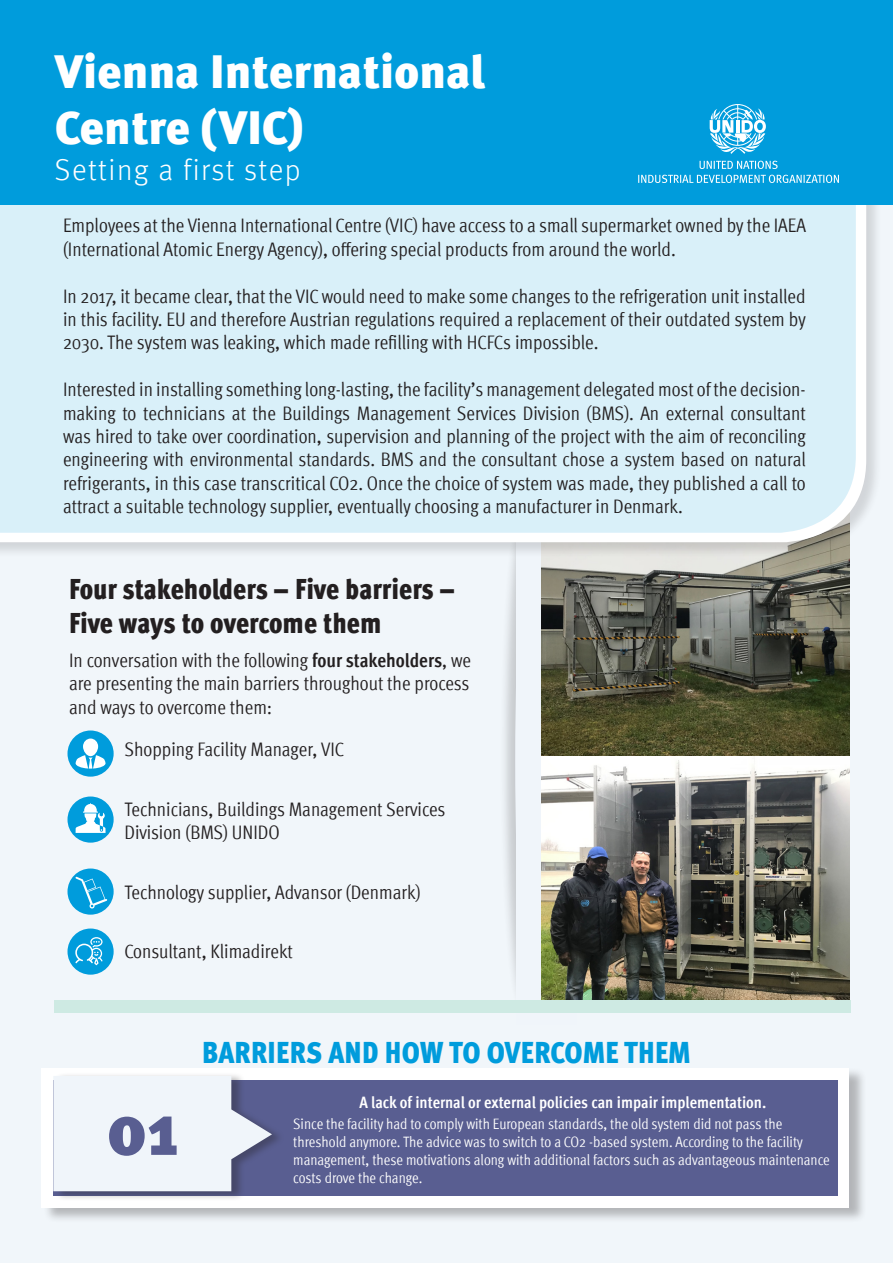
<style>
.page{position:relative;width:893px;height:1263px;background:#f0f5fa}
.page>*{position:absolute;margin:0;border:0;box-sizing:border-box;transform-origin:0 0}
.Body{font:900 72px "Meta Pro";color:#595e91}
.Body-2{font:900 46.5px/55.8px "Meta Pro";color:#fff}
.Body-3{font:900 condensed 30px "Meta Pro";letter-spacing:.005em;color:#009cdc}
.Body-4{font:300 30px "Meta Pro";letter-spacing:.05em;color:#fff}
.Body-5{font:900 condensed 28.5px/34.2px "Meta Pro";color:#231f20}
.Body-6{font:condensed 19.5px/23.4px "Meta Pro";color:#231f20;text-align:justify}
.Body-7{font:700 condensed 16.5px "Meta Pro";color:#fff}
.Body-8{font:condensed 15px/18px "Meta Pro";letter-spacing:-.005em;color:#fff}
.s1{font-weight:700}
</style>
<div class="page">
<div style="left:499px;top:509px;width:52px;height:503px;background:#231f20;opacity:.2"></div>
<div style="left:517px;top:501px;width:60px;height:523px;background:#f0f5fa"></div>
<img style="left:542px;top:558px;width:308px;height:442px">
<div style="left:44px;top:1067px;width:823px;height:156px;background:#231f20;opacity:.3"></div>
<div style="left:41px;top:1068px;width:807px;height:139px;background:#fff"></div>
<div style="left:0;top:52px;width:882px;height:506px;background:#231f20;opacity:.15"></div>
<svg style="left:0;top:204px;width:871px;height:343px"></svg>
<div style="left:0;top:204px;width:856px;height:329px;background:#d9f0f9"></div>
<div style="left:0;top:0;width:893px;height:204px;background:#009cdc"></div>
<svg style="left:638px;top:175px;width:201px;height:8px"></svg>
<svg style="left:700px;top:161px;width:78px;height:8px"></svg>
<svg style="left:710px;top:104px;width:56px;height:50px"></svg>
<div style="left:53px;top:1080px;width:785px;height:116px;background:#595e91"></div>
<div style="left:54px;top:1072px;width:231px;height:129px;background:#231f20;opacity:.35"></div>
<svg style="left:53px;top:1076px;width:219px;height:115px;background:#dadfea"></svg>
<div style="left:67px;top:730px;width:47px;height:47px;background:#009cdc;border-radius:50%"></div>
<svg style="left:76px;top:738px;width:30px;height:31px"></svg>
<div style="left:67px;top:796px;width:47px;height:47px;background:#009cdc;border-radius:50%"></div>
<svg style="left:76px;top:803px;width:30px;height:30px"></svg>
<svg style="left:67px;top:868px;width:47px;height:47px"></svg>
<svg style="left:75px;top:877px;width:32px;height:32px"></svg>
<div style="left:67px;top:928px;width:47px;height:47px;background:#009cdc;border-radius:50%"></div>
<svg style="left:75px;top:937px;width:28px;height:28px"></svg>
<div style="left:55px;top:1000px;width:796px;height:13px;background:#ceeae3"></div>
<p class="Body-2" style="left:55px;top:42px;width:431px">Vienna International<br>Centre (VIC)</p>
<p class="Body-4" style="left:55px;top:148px;width:247px">Setting a first step</p>
<p class="Body-6" style="left:63px;top:213px;width:744px">Employees at the Vienna International Centre (VIC) have access to a small supermarket owned by the IAEA (International Atomic Energy Agency), offering special products from around the world.</p>
<p class="Body-6" style="left:63px;top:283px;width:744px">In 2017, it became clear, that the VIC would need to make some changes to the refrigeration unit installed in this facility. EU and therefore Austrian regulations required a replacement of their outdated system by 2030. The system was leaking, which made refilling with HCFCs impossible.</p>
<p class="Body-6" style="left:63px;top:376px;width:744px">Interested in installing something long-lasting, the facility’s management delegated most of the decision&shy;making to technicians at the Buildings Management Services Division (BMS). An external consultant was hired to take over coordination, supervision and planning of the project with the aim of reconciling engineering with environmental standards. BMS and the consultant chose a system based on natural refrigerants, in this case transcritical CO2. Once the choice of system was made, they published a call to attract a suitable technology supplier, eventually choosing a manufacturer in Denmark.</p>
<p class="Body-5" style="left:69px;top:570px;width:388px">Four stakeholders – Five barriers –<br>Five ways to overcome them</p>
<p class="Body-6" style="left:69px;top:647px;width:403px">In conversation with the following <span class="s1">four stakeholders</span>, we are presenting the main barriers throughout the process and ways to overcome them:</p>
<p class="Body-6" style="left:92px;top:737px;width:254px">• Shopping Facility Manager, VIC</p>
<p class="Body-6" style="left:124px;top:796px;width:323px;text-indent:-33px">• Technicians, Buildings Management Services<br>Division (BMS) UNIDO</p>
<p class="Body-6" style="left:92px;top:879px;width:331px">• Technology supplier, Advansor (Denmark)</p>
<p class="Body-6" style="left:92px;top:938px;width:203px">• Consultant, Klimadirekt</p>
<p class="Body" style="left:107px;top:1073px;width:74px">01</p>
<p class="Body-3" style="left:202px;top:1028px;width:490px">BARRIERS AND HOW TO OVERCOME THEM</p>
<p class="Body-7" style="left:360px;top:1089px;width:408px">A lack of internal or external policies can impair implementation.</p>
<p class="Body-8" style="left:293px;top:1113px;width:538px">Since the facility had to comply with European standards, the old system did not pass the threshold anymore. The advice was to switch to a CO2 -based system. According to the facility management, these motivations along with additional factors such as advantageous maintenance costs drove the change.</p>
</div>
